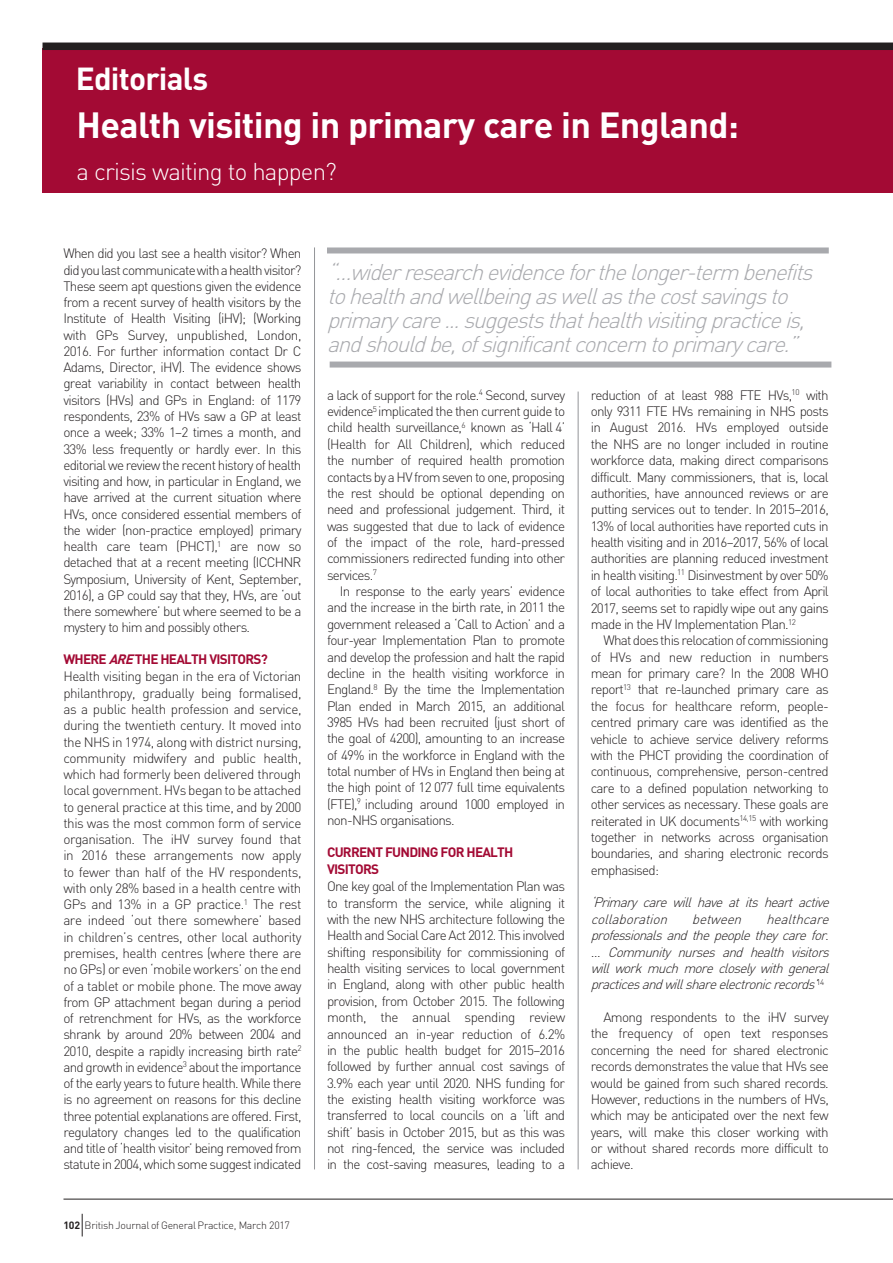
<style>
.page{position:relative;width:893px;height:1263px;background:#fff}
.page>*{position:absolute;margin:0;border:0;box-sizing:border-box;transform-origin:0 0}
.t1{font:700 36px "DIN";letter-spacing:-.02em;color:#fff}
.t2{font:700 31.5px "DIN";letter-spacing:-.025em;color:#fff}
.t3{font:300 24px "DIN";letter-spacing:-.035em;color:#fff}
.t4{font:italic 300 22.5px/24px "DIN";color:#a8a9ad}
.t5{font:300 13.5px/16.4px "DIN";letter-spacing:-.055em;color:#231f20;text-align:justify}
.t6{font:italic 300 13.5px/16.4px "DIN";color:#231f20}
.t7{font:300 13.5px/17.5px "DIN";letter-spacing:-.035em;color:#231f20}
.t8{font:700 13.5px/16.6px "DIN";letter-spacing:-.055em;color:#a30a34}
.t9{font:300 10.5px "DIN";letter-spacing:-.025em;color:#231f20}
.s1{font-weight:700;color:#a30a34}
.s2{font-weight:700;font-style:italic;color:#a30a34}
.s3{font-weight:700}
</style>
<div class="page">
<div style="left:43px;top:49px;width:850px;height:144px;background:#a30a34"></div>
<hr style="left:314px;top:247px;width:1px;height:922px;background:#939598">
<hr style="left:578px;top:392px;width:1px;height:777px;background:#939598">
<div style="left:327px;top:247px;width:502px;height:6px;background:#a8a9ad"></div>
<div style="left:330px;top:362px;width:501px;height:6px;background:#a8a9ad"></div>
<div style="left:43px;top:43px;width:850px;height:7px;background:#231f20"></div>
<hr style="left:63px;top:1199px;width:830px;height:1px;background:#231f20">
<svg style="left:82px;top:1214px;width:1px;height:22px"></svg>
<h2 class="t2" style="left:76px;top:58px;width:134px">Editorials</h2>
<h1 class="t1" style="left:77px;top:101px;width:664px">Health visiting in primary care in England:</h1>
<h3 class="t3" style="left:77px;top:157px;width:262px">a crisis waiting to happen?</h3>
<p class="t5" style="left:63px;top:245px;width:240px">When did you last see a health visitor? When did you last communicate with a health visitor?<br>These seem apt questions given the evidence from a recent survey of health visitors by the Institute of Health Visiting (iHV); (Working with GPs Survey, unpublished, London, 2016. For further information contact Dr C Adams, Director, iHV). The evidence shows great variability in contact between health visitors (HVs) and GPs in England: of 1179 respondents, 23% of HVs saw a GP at least once a week; 33% 1–2 times a month, and 33% less frequently or hardly ever. In this editorial we review the recent history of health visiting and how, in particular in England, we have arrived at the current situation where HVs, once considered essential members of the wider (non-practice employed) primary health care team (PHCT),<sup>1</sup> are now so detached that at a recent meeting (ICCHNR Symposium, University of Kent, September, 2016), a GP could say that they, HVs, are ‘out there somewhere’ but where seemed to be a mystery to him and possibly others.</p>
<p class="t7" style="left:63px;top:650px;width:240px"><span class="s1">WHERE</span> <span class="s2">ARE</span><span class="s1">THE HEALTH VISITORS?<br></span>Health visiting began in the era of Victorian</p>
<p class="t5" style="left:63px;top:685px;width:240px">philanthropy, gradually being formalised, as a public health profession and service, during the twentieth century. It moved into the NHS in 1974, along with district nursing, community midwifery and public health, which had formerly been delivered through local government. HVs began to be attached to general practice at this time, and by 2000 this was the most common form of service organisation. The iHV survey found that in 2016 these arrangements now apply to fewer than half of the HV respondents, with only 28% based in a health centre with GPs and 13% in a GP practice.<sup>1</sup> The rest are indeed ‘out there somewhere’ based in children’s centres, other local authority premises, health centres (where there are no GPs) or even ‘mobile workers’ on the end of a tablet or mobile phone. The move away from GP attachment began during a period of retrenchment for HVs, as the workforce shrank by around 20% between 2004 and 2010, despite a rapidly increasing birth rate<sup>2 </sup>and growth in evidence<sup>3</sup> about the importance of the early years to future health. While there is no agreement on reasons for this decline three potential explanations are offered. First, regulatory changes led to the qualification and title of ‘health visitor’ being removed from statute in 2004, which some suggest indicated</p>
<p class="t9" style="left:63px;top:1219px;width:228px"><span class="s3">102</span> British Journal of General Practice, March 2017</p>
<h3 class="t4" style="left:327px;top:259px;width:494px">“…widerresearchevidenceforthelonger-term benefits tohealthandwellbeingaswellasthecostsavingsto primarycare...suggeststhathealthvisitingpracticeis, andshouldbe,ofsignificantconcerntoprimarycare.”</h3>
<p class="t5" style="left:327px;top:386px;width:240px">a lack of support for the role.<sup>4</sup> Second, survey evidence<sup>5</sup> implicated the then current guide to child health surveillance,<sup>6</sup> known as ‘Hall 4’ (Health for All Children), which reduced the number of required health promotion contacts by a HV from seven to one, proposing the rest should be optional depending on need and professional judgement. Third, it was suggested that due to lack of evidence of the impact of the role, hard-pressed commissioners redirected funding into other services.<sup>7</sup></p>
<p class="t5" style="left:327px;top:583px;width:240px;text-indent:13px">In response to the early years’ evidence and the increase in the birth rate, in 2011 the government released a ‘Call to Action’ and a four-year Implementation Plan to promote and develop the profession and halt the rapid decline in the health visiting workforce in England.<sup>8</sup> By the time the Implementation Plan ended in March 2015, an additional 3985 HVs had been recruited (just short of the goal of 4200), amounting to an increase of 49% in the workforce in England with the total number of HVs in England then being at the high point of 12 077 full time equivalents (FTE),<sup>9</sup> including around 1000 employed in non-NHS organisations.</p>
<p class="t8" style="left:327px;top:843px;width:188px">CURRENT FUNDING FOR HEALTH<br>VISITORS</p>
<p class="t5" style="left:327px;top:878px;width:240px">One key goal of the Implementation Plan was to transform the service, while aligning it with the new NHS architecture following the Health and Social Care Act 2012. This involved shifting responsibility for commissioning of health visiting services to local government in England, along with other public health provision, from October 2015. The following month, the annual spending review announced an in-year reduction of 6.2% in the public health budget for 2015–2016 followed by further annual cost savings of 3.9% each year until 2020. NHS funding for the existing health visiting workforce was transferred to local councils on a ‘lift and shift’ basis in October 2015, but as this was not ring-fenced, the service was included in the cost-saving measures, leading to a</p>
<p class="t5" style="left:591px;top:386px;width:240px">reduction of at least 988 FTE HVs,<sup>10</sup> with only 9311 FTE HVs remaining in NHS posts in August 2016. HVs employed outside the NHS are no longer included in routine workforce data, making direct comparisons difficult. Many commissioners, that is, local authorities, have announced reviews or are putting services out to tender. In 2015–2016, 13% of local authorities have reported cuts in health visiting and in 2016–2017, 56% of local authorities are planning reduced investment in health visiting.<sup>11</sup> Disinvestment by over 50% of local authorities to take effect from April 2017, seems set to rapidly wipe out any gains made in the HV Implementation Plan.<sup>12</sup></p>
<p class="t5" style="left:591px;top:632px;width:240px;text-indent:13px">What does this relocation of commissioning of HVs and new reduction in numbers mean for primary care? In the 2008 WHO report<sup>13</sup> that re-launched primary care as the focus for healthcare reform, people&shy;centred primary care was identified as the vehicle to achieve service delivery reforms with the PHCT providing the coordination of continuous, comprehensive, person-centred care to a defined population networking to other services as necessary. These goals are reiterated in UK documents<sup>14,15</sup> with working together in networks across organisation boundaries, and sharing electronic records emphasised:</p>
<p class="t6" style="left:591px;top:894px;width:244px">‘Primary care will have at its heart active collaboration</p>
<p class="t6" style="left:591px;top:910px;width:244px;text-align:justify;text-indent:175px">healthcare professionalsandthepeopletheycarefor. … Community nurses and health visitors will work much more closely with general practicesandwillshareelectronicrecords’<sup>1</sup> <sup>4</sup></p>
<p class="t5" style="left:591px;top:1009px;width:240px;text-indent:13px">Among respondents to the iHV survey the frequency of open text responses concerning the need for shared electronic records demonstrates the value that HVs see would be gained from such shared records.<br>However, reductions in the numbers of HVs, which may be anticipated over the next few years, will make this closer working with or without shared records more difficult to achieve.</p>
<p class="t6" style="left:692px;top:910px;width:55px">between</p>
</div>
